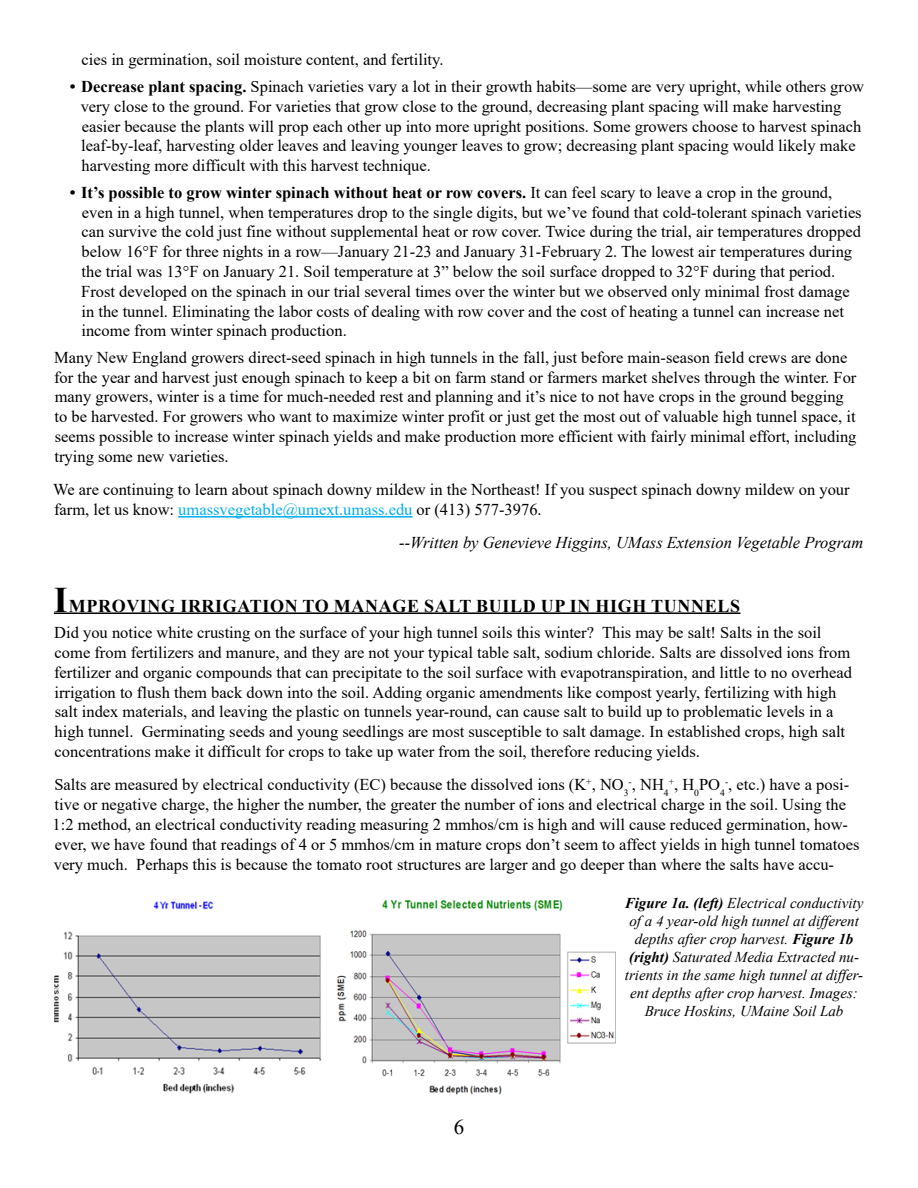
<style>
.page{position:relative;width:918px;height:1188px;background:#fff}
.page>*{position:absolute;margin:0;border:0;box-sizing:border-box;transform-origin:0 0}
.t1{font:21px "Times New Roman";color:#000}
.t2{font:700 18px "Times New Roman";letter-spacing:.035em;color:#000}
.t3{font:16.5px/19.8px "Times New Roman";color:#000}
.t4{font:italic 16.5px "Times New Roman";color:#000}
.t5{font:italic 15px/18px "Times New Roman";color:#000;text-align:center}
.s1{font-weight:700}
.s2{color:#00aeef}
.s3{font-size:36px}
</style>
<div class="page">
<hr style="left:178px;top:516px;width:235px;height:2px;background:#00aeef">
<hr style="left:54px;top:612px;width:686px;height:2px;background:#000">
<img style="left:54px;top:900px;width:562px;height:195px">
<p class="t3" style="left:82px;top:49px;width:363px">cies in germination, soil moisture content, and fertility.</p>
<p class="t3" style="left:81px;top:76px;width:785px;text-indent:-11px"><span class="s1">• Decrease plant spacing.</span> Spinach varieties vary a lot in their growth habits—some are very upright, while others grow very close to the ground. For varieties that grow close to the ground, decreasing plant spacing will make harvesting easier because the plants will prop each other up into more upright positions. Some growers choose to harvest spinach leaf-by-leaf, harvesting older leaves and leaving younger leaves to grow; decreasing plant spacing would likely make harvesting more difficult with this harvest technique.</p>
<p class="t3" style="left:81px;top:182px;width:782px;text-indent:-11px"><span class="s1">• It’s possible to grow winter spinach without heat or row covers.</span> It can feel scary to leave a crop in the ground, even in a high tunnel, when temperatures drop to the single digits, but we’ve found that cold-tolerant spinach varieties can survive the cold just fine without supplemental heat or row cover. Twice during the trial, air temperatures dropped below 16°F for three nights in a row—January 21-23 and January 31-February 2. The lowest air temperatures during the trial was 13°F on January 21. Soil temperature at 3” below the soil surface dropped to 32°F during that period.<br>Frost developed on the spinach in our trial several times over the winter but we observed only minimal frost damage in the tunnel. Eliminating the labor costs of dealing with row cover and the cost of heating a tunnel can increase net income from winter spinach production.</p>
<p class="t3" style="left:54px;top:347px;width:804px">Many New England growers direct-seed spinach in high tunnels in the fall, just before main-season field crews are done for the year and harvest just enough spinach to keep a bit on farm stand or farmers market shelves through the winter. For many growers, winter is a time for much-needed rest and planning and it’s nice to not have crops in the ground begging to be harvested. For growers who want to maximize winter profit or just get the most out of valuable high tunnel space, it seems possible to increase winter spinach yields and make production more efficient with fairly minimal effort, including trying some new varieties.</p>
<p class="t3" style="left:53px;top:479px;width:798px">We are continuing to learn about spinach downy mildew in the Northeast! If you suspect spinach downy mildew on your farm, let us know: <span class="s2">umassvegetable@umext.umass.edu</span> or (413) 577-3976.</p>
<p class="t4" style="left:399px;top:531px;width:466px">--Written by Genevieve Higgins, UMass Extension Vegetable Program</p>
<p class="t2" style="left:54px;top:593px;width:688px"><span class="s3">I</span>MPROVING IRRIGATION TO MANAGE SALT BUILD UP IN HIGH TUNNELS</p>
<p class="t3" style="left:54px;top:622px;width:799px">Did you notice white crusting on the surface of your high tunnel soils this winter? This may be salt! Salts in the soil come from fertilizers and manure, and they are not your typical table salt, sodium chloride. Salts are dissolved ions from fertilizer and organic compounds that can precipitate to the soil surface with evapotranspiration, and little to no overhead irrigation to flush them back down into the soil. Adding organic amendments like compost yearly, fertilizing with high salt index materials, and leaving the plastic on tunnels year-round, can cause salt to build up to problematic levels in a high tunnel. Germinating seeds and young seedlings are most susceptible to salt damage. In established crops, high salt concentrations make it difficult for crops to take up water from the soil, therefore reducing yields.</p>
<p class="t3" style="left:53px;top:774px;width:808px">Salts are measured by electrical conductivity (EC) because the dissolved ions (K<sup>+</sup>, NO<sub>3</sub><sup>-</sup>, NH<sub>4</sub><sup>+</sup>, H<sub>0</sub>PO<sub>4</sub><sup>-</sup>, etc.) have a posi&shy;tive or negative charge, the higher the number, the greater the number of ions and electrical charge in the soil. Using the 1:2 method, an electrical conductivity reading measuring 2 mmhos/cm is high and will cause reduced germination, how&shy;ever, we have found that readings of 4 or 5 mmhos/cm in mature crops don’t seem to affect yields in high tunnel tomatoes very much. Perhaps this is because the tomato root structures are larger and go deeper than where the salts have accu-</p>
<p class="t5" style="left:625px;top:893px;width:240px"><span class="s1">Figure 1a. (left)</span> Electrical conductivity of a 4 year-old high tunnel at different depths after crop harvest. <span class="s1">Figure 1b (right)</span> Saturated Media Extracted nu&shy;trients in the same high tunnel at differ&shy;ent depths after crop harvest. Images:<br>Bruce Hoskins, UMaine Soil Lab</p>
<p class="t1" style="left:454px;top:1112px;width:12px">6</p>
</div>
